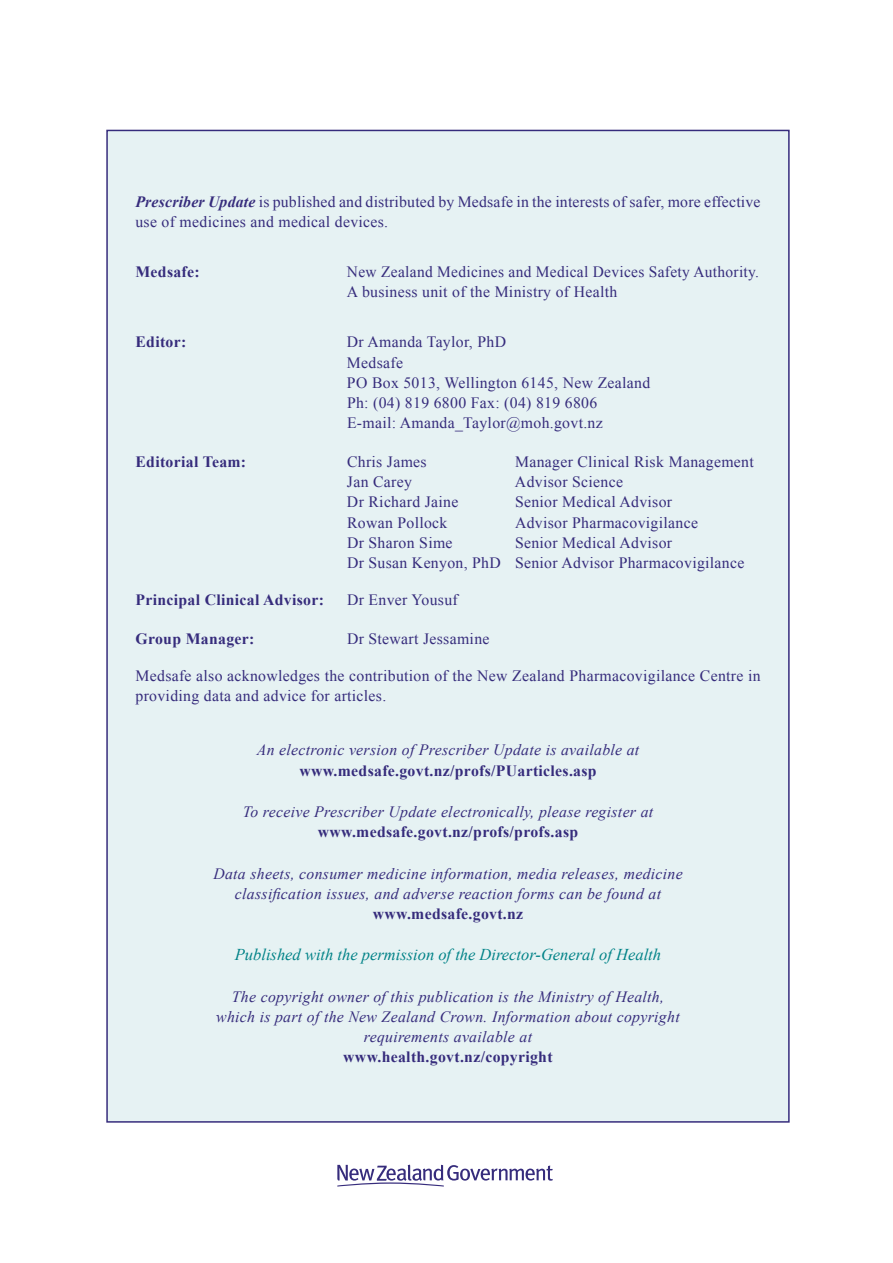
<style>
.page{position:relative;width:893px;height:1263px;background:#fff}
.page>*{position:absolute;margin:0;border:0;box-sizing:border-box;transform-origin:0 0}
.t1{font:italic 16.5px "Times New Roman";color:#008287}
.t2{font:15.75px/20.2px "Times New Roman";letter-spacing:.02em;color:#362c7c}
.t3{font:italic 15.75px/20.2px "Times New Roman";letter-spacing:.02em;color:#362c7c;text-align:center}
.t4{font:700 15.75px "Times New Roman";letter-spacing:.02em;color:#362c7c}
.s1{font-weight:700;font-style:italic}
</style>
<div class="page">
<svg style="left:337px;top:1165px;width:216px;height:21px"></svg>
<div style="left:107px;top:130px;width:682px;height:992px;background:#e6f2f3"></div>
<p class="t2" style="left:135px;top:191px;width:627px"><span class="s1">Prescriber Update</span> is published and distributed by Medsafe in the interests of safer, more effective use of medicines and medical devices.</p>
<p class="t4" style="left:135px;top:261px;width:66px">Medsafe:</p>
<p class="t2" style="left:347px;top:261px;width:414px">New Zealand Medicines and Medical Devices Safety Authority.<br>A business unit of the Ministry of Health</p>
<p class="t4" style="left:135px;top:331px;width:52px">Editor:</p>
<p class="t2" style="left:347px;top:332px;width:305px">Dr Amanda Taylor, PhD<br>Medsafe<br>PO Box 5013, Wellington 6145, New Zealand<br>Ph: (04) 819 6800 Fax: (04) 819 6806<br>E-mail: Amanda_Taylor@moh.govt.nz</p>
<p class="t4" style="left:135px;top:451px;width:112px">Editorial Team:</p>
<p class="t2" style="left:347px;top:451px;width:81px">Chris James</p>
<p class="t2" style="left:515px;top:451px;width:240px">Manager Clinical Risk Management</p>
<p class="t2" style="left:347px;top:472px;width:67px">Jan Carey</p>
<p class="t2" style="left:515px;top:472px;width:110px">Advisor Science</p>
<p class="t2" style="left:347px;top:492px;width:113px">Dr Richard Jaine</p>
<p class="t2" style="left:515px;top:492px;width:159px">Senior Medical Advisor</p>
<p class="t2" style="left:347px;top:512px;width:102px">Rowan Pollock</p>
<p class="t2" style="left:515px;top:512px;width:184px">Advisor Pharmacovigilance</p>
<p class="t2" style="left:347px;top:532px;width:107px">Dr Sharon Sime</p>
<p class="t2" style="left:347px;top:532px;width:399px;text-indent:168px">Senior Medical Advisor<br>Dr Susan Kenyon, PhD Senior Advisor Pharmacovigilance</p>
<p class="t4" style="left:136px;top:589px;width:190px">Principal Clinical Advisor:</p>
<p class="t2" style="left:347px;top:590px;width:112px">Dr Enver Yousuf</p>
<p class="t4" style="left:136px;top:627px;width:120px">Group Manager:</p>
<p class="t2" style="left:347px;top:628px;width:144px">Dr Stewart Jessamine</p>
<p class="t2" style="left:136px;top:665px;width:627px">Medsafe also acknowledges the contribution of the New Zealand Pharmacovigilance Centre in providing data and advice for articles.</p>
<p class="t3" style="left:257px;top:739px;width:384px">An electronic version of Prescriber Update is available at</p>
<p class="t4" style="left:299px;top:759px;width:299px">www.medsafe.govt.nz/profs/PUarticles.asp</p>
<p class="t3" style="left:243px;top:801px;width:412px">To receive Prescriber Update electronically, please register at</p>
<p class="t4" style="left:318px;top:821px;width:262px">www.medsafe.govt.nz/profs/profs.asp</p>
<p class="t3" style="left:213px;top:863px;width:471px">Data sheets, consumer medicine information, media releases, medicine classification issues, and adverse reaction forms can be found at</p>
<p class="t4" style="left:373px;top:903px;width:152px">www.medsafe.govt.nz</p>
<p class="t1" style="left:235px;top:943px;width:428px">Published with the permission of the Director-General of Health</p>
<p class="t3" style="left:216px;top:986px;width:465px">The copyright owner of this publication is the Ministry of Health, which is part of the New Zealand Crown. Information about copyright requirements available at</p>
<p class="t4" style="left:343px;top:1046px;width:211px">www.health.govt.nz/copyright</p>
</div>
